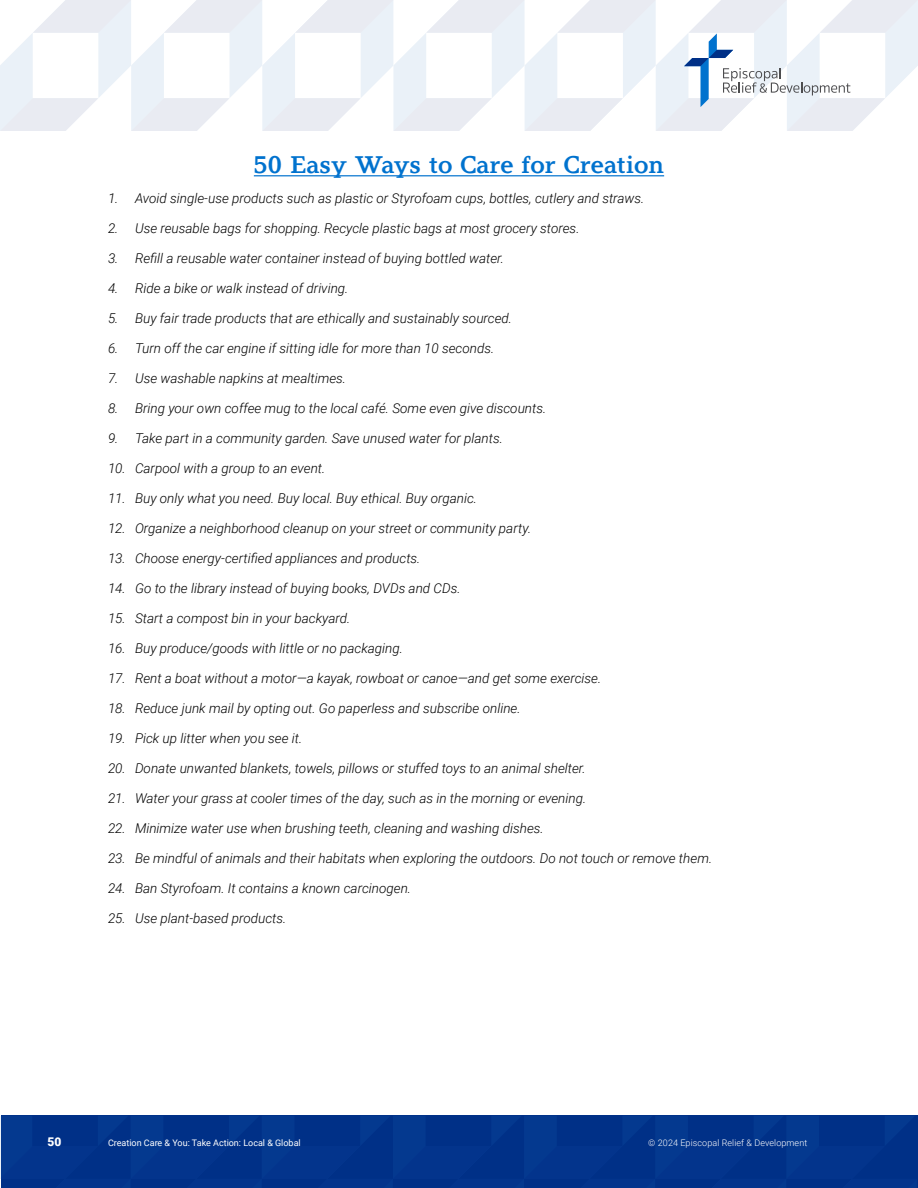
<style>
.page{position:relative;width:918px;height:1188px;background:#fff}
.page>*{position:absolute;margin:0;border:0;box-sizing:border-box;transform-origin:0 0}
.t1{font:700 24px "Argesta Text";color:#0072ce}
.t2{font:italic 300 13.5px "Roboto";color:#000}
.t3{font:900 12px "Roboto";color:#fff}
.t4{font:9px "Roboto";color:#fff}
.t5{font:300 9px "Roboto";letter-spacing:.01em;color:#fff}
</style>
<div class="page">
<div style="left:0;top:1116px;width:917px;height:72px;background:#03348c"></div>
<svg style="left:0;top:0;width:918px;height:131px"></svg>
<hr style="left:254px;top:175px;width:410px;height:1px;background:#0072ce">
<h1 class="t1" style="left:254px;top:151px;width:412px">50 Easy Ways to Care for Creation</h1>
<p class="t2" style="left:108px;top:189px;width:538px">1. Avoid single-use products such as plastic or Styrofoam cups, bottles, cutlery and straws.</p>
<p class="t2" style="left:108px;top:219px;width:473px">2. Use reusable bags for shopping. Recycle plastic bags at most grocery stores.</p>
<p class="t2" style="left:108px;top:249px;width:398px">3. Refill a reusable water container instead of buying bottled water.</p>
<p class="t2" style="left:108px;top:279px;width:242px">4. Ride a bike or walk instead of driving.</p>
<p class="t2" style="left:108px;top:309px;width:406px">5. Buy fair trade products that are ethically and sustainably sourced.</p>
<p class="t2" style="left:108px;top:339px;width:388px">6. Turn off the car engine if sitting idle for more than 10 seconds.</p>
<p class="t2" style="left:108px;top:369px;width:240px">7. Use washable napkins at mealtimes.</p>
<p class="t2" style="left:108px;top:399px;width:440px">8. Bring your own coffee mug to the local café. Some even give discounts.</p>
<p class="t2" style="left:108px;top:429px;width:396px">9. Take part in a community garden. Save unused water for plants.</p>
<p class="t2" style="left:108px;top:459px;width:219px">10. Carpool with a group to an event.</p>
<p class="t2" style="left:108px;top:489px;width:371px">11. Buy only what you need. Buy local. Buy ethical. Buy organic.</p>
<p class="t2" style="left:108px;top:519px;width:425px">12. Organize a neighborhood cleanup on your street or community party.</p>
<p class="t2" style="left:108px;top:549px;width:314px">13. Choose energy-certified appliances and products.</p>
<p class="t2" style="left:108px;top:579px;width:354px">14. Go to the library instead of buying books, DVDs and CDs.</p>
<p class="t2" style="left:108px;top:609px;width:244px">15. Start a compost bin in your backyard.</p>
<p class="t2" style="left:108px;top:639px;width:297px">16. Buy produce/goods with little or no packaging.</p>
<p class="t2" style="left:108px;top:669px;width:495px">17. Rent a boat without a motor—a kayak, rowboat or canoe—and get some exercise.</p>
<p class="t2" style="left:108px;top:699px;width:414px">18. Reduce junk mail by opting out. Go paperless and subscribe online.</p>
<p class="t2" style="left:108px;top:729px;width:196px">19. Pick up litter when you see it.</p>
<p class="t2" style="left:108px;top:759px;width:479px">20. Donate unwanted blankets, towels, pillows or stuffed toys to an animal shelter.</p>
<p class="t2" style="left:108px;top:789px;width:480px">21. Water your grass at cooler times of the day, such as in the morning or evening.</p>
<p class="t2" style="left:108px;top:819px;width:437px">22. Minimize water use when brushing teeth, cleaning and washing dishes.</p>
<p class="t2" style="left:108px;top:849px;width:606px">23. Be mindful of animals and their habitats when exploring the outdoors. Do not touch or remove them.</p>
<p class="t2" style="left:108px;top:879px;width:305px">24. Ban Styrofoam. It contains a known carcinogen.</p>
<p class="t2" style="left:108px;top:909px;width:180px">25. Use plant-based products.</p>
<p class="t3" style="left:48px;top:1133px;width:16px">50</p>
<p class="t4" style="left:108px;top:1136px;width:194px">Creation Care &amp; You: Take Action: Local &amp; Global</p>
<p class="t5" style="left:648px;top:1136px;width:160px">© 2024 Episcopal Relief &amp; Development</p>
</div>
